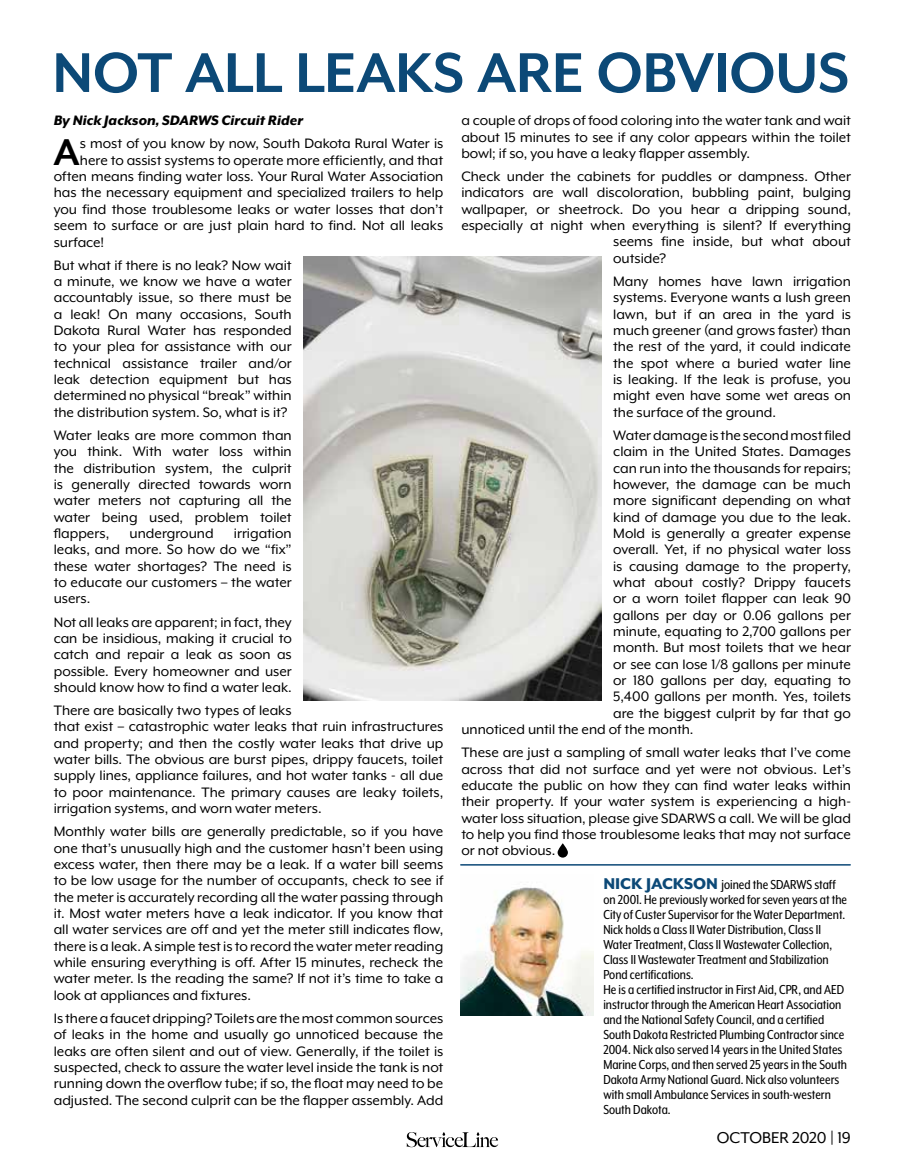
<style>
.page{position:relative;width:905px;height:1168px;background:#fff}
.page>*{position:absolute;margin:0;border:0;box-sizing:border-box;transform-origin:0 0}
.t1{font:700 64.5px "Mr Eaves XL Mod OT";letter-spacing:-.01em;color:#0c4977}
.t2{font:700 43.05px "Mr Eaves XL Mod OT";color:#000}
.t3{font:18px "Mr Eaves XL Mod OT";letter-spacing:-.015em;color:#000}
.t4{font:15.75px/16.4px "Mr Eaves XL Mod OT";color:#000;text-align:justify}
.t5{font:italic 800 15.75px "Mr Eaves XL Mod OT";color:#000}
.t6{font:15px/15px "Mr Eaves XL Mod Nar OT";color:#000}
.s1{font-family:"Mr Eaves XL Mod OT";font-weight:800;font-size:18px;color:#0c4977}
</style>
<div class="page">
<svg style="left:557px;top:843px;width:11px;height:14px"></svg>
<svg style="left:407px;top:1132px;width:91px;height:15px"></svg>
<img style="left:461px;top:887px;width:132px;height:128px">
<hr style="left:461px;top:864px;width:389px;height:1px;background:#0c4977">
<img style="left:303px;top:256px;width:298px;height:445px">
<h1 class="t1" style="left:52px;top:40px;width:798px">NOT ALL LEAKS ARE OBVIOUS</h1>
<p class="t5" style="left:54px;top:113px;width:251px">By Nick Jackson, SDARWS Circuit Rider</p>
<h2 class="t2" style="left:54px;top:130px;width:28px">A</h2>
<p class="t4" style="left:80px;top:135px;width:365px">s most of you know by now, South Dakota Rural Water is</p>
<p class="t4" style="left:80px;top:152px;width:365px">here to assist systems to operate more efficiently, and that</p>
<p class="t4" style="left:54px;top:168px;width:391px">often means finding water loss. Your Rural Water Association</p>
<p class="t4" style="left:54px;top:185px;width:391px">has the necessary equipment and specialized trailers to help</p>
<p class="t4" style="left:54px;top:201px;width:391px">you find those troublesome leaks or water losses that don’t</p>
<p class="t4" style="left:54px;top:217px;width:391px">seem to surface or are just plain hard to find. Not all leaks</p>
<p class="t4" style="left:54px;top:234px;width:52px">surface!</p>
<p class="t4" style="left:54px;top:257px;width:239px">But what if there is no leak? Now wait a minute, we know we have a water accountably issue, so there must be a leak! On many occasions, South Dakota Rural Water has responded to your plea for assistance with our technical assistance trailer and/or leak detection equipment but has determined no physical “break” within the distribution system. So, what is it?</p>
<p class="t4" style="left:54px;top:427px;width:239px">Water leaks are more common than you think. With water loss within the distribution system, the culprit is generally directed towards worn water meters not capturing all the water being used, problem toilet flappers,</p>
<p class="t4" style="left:54px;top:525px;width:239px;text-indent:180px">irrigation leaks, and more. So how do we “fix” these water shortages? The need is to educate our customers – the water users.</p>
<p class="t4" style="left:54px;top:614px;width:239px">Not all leaks are apparent; in fact, they can be insidious, making it crucial to catch and repair a leak as soon as possible. Every homeowner and user should know how to find a water leak.</p>
<p class="t4" style="left:54px;top:702px;width:391px;text-align:left">There are basically two types of leaks<br>that exist – catastrophic water leaks that ruin infrastructures and property; and then the costly water leaks that drive up water bills. The obvious are burst pipes, drippy faucets, toilet supply lines, appliance failures, and hot water tanks - all due to poor maintenance. The primary causes are leaky toilets, irrigation systems, and worn water meters.</p>
<p class="t4" style="left:54px;top:823px;width:391px">Monthly water bills are generally predictable, so if you have one that’s unusually high and the customer hasn’t been using excess water, then there may be a leak. If a water bill seems to be low usage for the number of occupants, check to see if the meter is accurately recording all the water passing through it. Most water meters have a leak indicator. If you know that all water services are off and yet the meter still indicates flow, there is a leak. A simple test is to record the water meter reading while ensuring everything is off. After 15 minutes, recheck the water meter. Is the reading the same? If not it’s time to take a look at appliances and fixtures.</p>
<p class="t4" style="left:54px;top:1010px;width:391px">Is there a faucet dripping? Toilets are the most common sources of leaks in the home and usually go unnoticed because the leaks are often silent and out of view. Generally, if the toilet is suspected, check to assure the water level inside the tank is not running down the overflow tube; if so, the float may need to be adjusted. The second culprit can be the flapper assembly. Add</p>
<p class="t4" style="left:130px;top:525px;width:85px">underground</p>
<p class="t4" style="left:461px;top:112px;width:391px">a couple of drops of food coloring into the water tank and wait about 15 minutes to see if any color appears within the toilet bowl; if so, you have a leaky flapper assembly.</p>
<p class="t4" style="left:461px;top:168px;width:391px">Check under the cabinets for puddles or dampness. Other</p>
<p class="t4" style="left:461px;top:185px;width:391px">indicators are wall discoloration, bubbling paint, bulging</p>
<p class="t4" style="left:461px;top:201px;width:391px">wallpaper, or sheetrock. Do you hear a dripping sound,</p>
<p class="t4" style="left:461px;top:217px;width:391px">especially at night when everything is silent? If everything</p>
<p class="t4" style="left:613px;top:234px;width:239px">seems fine inside, but what about</p>
<p class="t4" style="left:613px;top:250px;width:54px">outside?</p>
<p class="t4" style="left:613px;top:273px;width:239px">Many homes have lawn irrigation systems. Everyone wants a lush green lawn, but if an area in the yard is much greener (and grows faster) than the rest of the yard, it could indicate the spot where a buried water line is leaking. If the leak is profuse, you might even have some wet areas on the surface of the ground.</p>
<p class="t4" style="left:613px;top:427px;width:239px">Water damage is the second most filed</p>
<p class="t4" style="left:613px;top:443px;width:239px">claim in the United States. Damages</p>
<p class="t4" style="left:613px;top:460px;width:239px">can run into the thousands for repairs;</p>
<p class="t4" style="left:613px;top:476px;width:239px">however, the damage can be much</p>
<p class="t4" style="left:613px;top:492px;width:239px">more significant depending on what</p>
<p class="t4" style="left:613px;top:509px;width:239px">kind of damage you due to the leak.</p>
<p class="t4" style="left:613px;top:525px;width:239px">Mold is generally a greater expense</p>
<p class="t4" style="left:613px;top:541px;width:239px">overall. Yet, if no physical water loss</p>
<p class="t4" style="left:613px;top:558px;width:239px">is causing damage to the property,</p>
<p class="t4" style="left:613px;top:574px;width:239px">what about costly? Drippy faucets</p>
<p class="t4" style="left:613px;top:590px;width:239px">or a worn toilet flapper can leak 90</p>
<p class="t4" style="left:613px;top:607px;width:239px">gallons per day or 0.06 gallons per</p>
<p class="t4" style="left:613px;top:623px;width:239px">minute, equating to 2,700 gallons per</p>
<p class="t4" style="left:613px;top:639px;width:239px">month. But most toilets that we hear</p>
<p class="t4" style="left:613px;top:656px;width:239px">or see can lose 1/8 gallons per minute</p>
<p class="t4" style="left:613px;top:672px;width:239px">or 180 gallons per day, equating to</p>
<p class="t4" style="left:613px;top:688px;width:239px">5,400 gallons per month. Yes, toilets</p>
<p class="t4" style="left:613px;top:705px;width:239px">are the biggest culprit by far that go</p>
<p class="t4" style="left:461px;top:721px;width:234px">unnoticed until the end of the month.</p>
<p class="t4" style="left:461px;top:744px;width:391px">These are just a sampling of small water leaks that I’ve come across that did not surface and yet were not obvious. Let’s educate the public on how they can find water leaks within their property. If your water system is experiencing a high&shy;water loss situation, please give SDARWS a call. We will be glad to help you find those troublesome leaks that may not surface or not obvious.</p>
<p class="t6" style="left:603px;top:877px;width:245px"><span class="s1">NICK JACKSON</span> joined the SDARWS staff on 2001. He previously worked for seven years at the City of Custer Supervisor for the Water Department.<br>Nick holds a Class II Water Distribution, Class II Water Treatment, Class II Wastewater Collection, Class II Wastewater Treatment and Stabilization Pond certifications.<br>He is a certified instructor in First Aid, CPR, and AED instructor through the American Heart Association and the National Safety Council, and a certified South Dakota Restricted Plumbing Contractor since 2004. Nick also served 14 years in the United States Marine Corps, and then served 25 years in the South Dakota Army National Guard. Nick also volunteers with small Ambulance Services in south-western South Dakota.</p>
<p class="t3" style="left:717px;top:1128px;width:135px">OCTOBER 2020 | 19</p>
</div>
